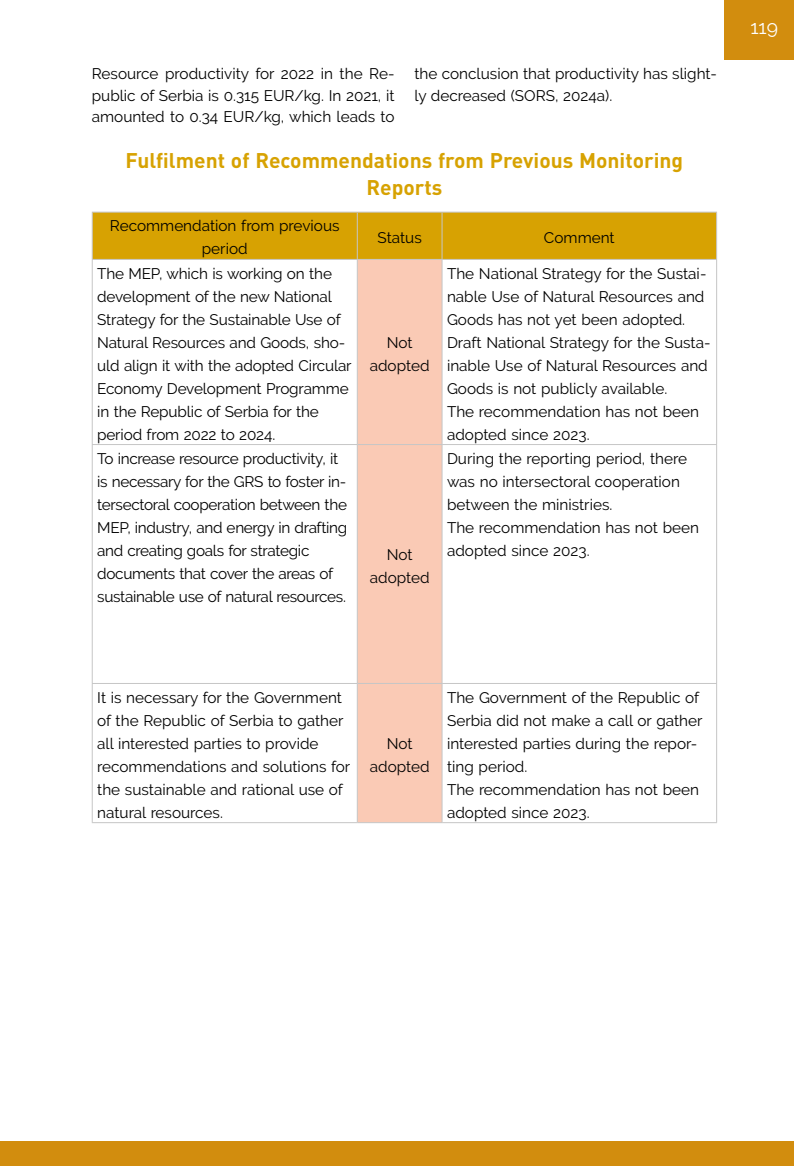
<style>
.page{position:relative;width:794px;height:1166px;background:#fff}
.page>*{position:absolute;margin:0;border:0;box-sizing:border-box;transform-origin:0 0}
.t1{font:700 21px/26.2px "DIN Pro";color:#d7a202;text-align:center}
.t2{font:19.25px "Raleway";color:#fff}
.t3{font:15.4px/22.9px "Raleway";color:#000}
.t4{font:15.4px/22.9px "Raleway";letter-spacing:-.02em;color:#000}
</style>
<div class="page">
<div style="left:724px;top:0;width:70px;height:60px;background:#d28d0e"></div>
<div style="left:0;top:1141px;width:794px;height:25px;background:#d28d0e"></div>
<div style="left:93px;top:213px;width:623px;height:46px;background:#d7a202"></div>
<div style="left:358px;top:260px;width:83px;height:562px;background:#facab5"></div>
<hr style="left:92px;top:212px;width:265px;height:1px;background:#c6c6c6">
<hr style="left:92px;top:213px;width:1px;height:46px;background:#c6c6c6">
<hr style="left:357px;top:212px;width:85px;height:1px;background:#c6c6c6">
<hr style="left:357px;top:213px;width:1px;height:46px;background:#c6c6c6">
<hr style="left:442px;top:212px;width:275px;height:1px;background:#c6c6c6">
<hr style="left:441px;top:213px;width:1px;height:46px;background:#c6c6c6">
<hr style="left:716px;top:213px;width:1px;height:46px;background:#c6c6c6">
<hr style="left:92px;top:259px;width:265px;height:1px;background:#c6c6c6">
<hr style="left:92px;top:260px;width:1px;height:184px;background:#c6c6c6">
<hr style="left:357px;top:259px;width:85px;height:1px;background:#c6c6c6">
<hr style="left:357px;top:260px;width:1px;height:184px;background:#c6c6c6">
<hr style="left:442px;top:259px;width:275px;height:1px;background:#c6c6c6">
<hr style="left:441px;top:260px;width:1px;height:184px;background:#c6c6c6">
<hr style="left:716px;top:260px;width:1px;height:184px;background:#c6c6c6">
<hr style="left:92px;top:444px;width:265px;height:1px;background:#c6c6c6">
<hr style="left:92px;top:445px;width:1px;height:238px;background:#c6c6c6">
<hr style="left:357px;top:444px;width:85px;height:1px;background:#c6c6c6">
<hr style="left:357px;top:445px;width:1px;height:238px;background:#c6c6c6">
<hr style="left:442px;top:444px;width:275px;height:1px;background:#c6c6c6">
<hr style="left:441px;top:445px;width:1px;height:238px;background:#c6c6c6">
<hr style="left:716px;top:445px;width:1px;height:238px;background:#c6c6c6">
<hr style="left:92px;top:683px;width:265px;height:1px;background:#c6c6c6">
<hr style="left:92px;top:684px;width:1px;height:138px;background:#c6c6c6">
<hr style="left:357px;top:683px;width:85px;height:1px;background:#c6c6c6">
<hr style="left:357px;top:684px;width:1px;height:138px;background:#c6c6c6">
<hr style="left:442px;top:683px;width:275px;height:1px;background:#c6c6c6">
<hr style="left:441px;top:684px;width:1px;height:138px;background:#c6c6c6">
<hr style="left:716px;top:684px;width:1px;height:138px;background:#c6c6c6">
<hr style="left:92px;top:822px;width:265px;height:1px;background:#c6c6c6">
<hr style="left:357px;top:822px;width:85px;height:1px;background:#c6c6c6">
<hr style="left:442px;top:822px;width:275px;height:1px;background:#c6c6c6">
<p class="t3" style="left:92px;top:63px;width:304px;line-height:21.7px;text-align:justify">Resource productivity for 2022 in the Re&shy;public of Serbia is 0.315 EUR/kg. In 2021, it amounted to 0.34 EUR/kg, which leads to</p>
<p class="t3" style="left:414px;top:63px;width:304px;line-height:21.7px">the conclusion that productivity has slight&shy;ly decreased (SORS, 2024a).</p>
<h1 class="t1" style="left:126px;top:147px;width:559px">Fulfilment of Recommendations from Previous Monitoring<br>Reports</h1>
<p class="t3" style="left:110px;top:214px;width:231px;text-align:center">Recommendation from previous period</p>
<p class="t3" style="left:377px;top:226px;width:46px">Status</p>
<p class="t3" style="left:544px;top:226px;width:72px">Comment</p>
<p class="t3" style="left:97px;top:262px;width:256px">The MEP, which is working on the development of the new National<br>Strategy for the Sustainable Use of<br>Natural Resources and Goods, sho&shy;uld align it with the adopted Circular<br>Economy Development Programme in the Republic of Serbia for the period from 2022 to 2024.</p>
<p class="t3" style="left:447px;top:262px;width:265px">The National Strategy for the Sustai&shy;nable Use of Natural Resources and<br>Goods has not yet been adopted.<br>Draft National Strategy for the Susta&shy;inable Use of Natural Resources and<br>Goods is not publicly available.<br>The recommendation has not been adopted since 2023.</p>
<p class="t3" style="left:370px;top:331px;width:61px;text-align:center">Not adopted</p>
<p class="t4" style="left:97px;top:447px;width:252px">To increase resource productivity, it is necessary for the GRS to foster in&shy;tersectoral cooperation between the MEP, industry, and energy in drafting and creating goals for strategic documents that cover the areas of sustainable use of natural resources.</p>
<p class="t3" style="left:370px;top:543px;width:61px;text-align:center">Not adopted</p>
<p class="t3" style="left:447px;top:447px;width:253px">During the reporting period, there was no intersectoral cooperation between the ministries.<br>The recommendation has not been adopted since 2023.</p>
<p class="t2" style="left:750px;top:16px;width:29px">119</p>
<p class="t3" style="left:97px;top:686px;width:255px">It is necessary for the Government of the Republic of Serbia to gather all interested parties to provide recommendations and solutions for the sustainable and rational use of natural resources.</p>
<p class="t3" style="left:370px;top:732px;width:61px;text-align:center">Not adopted</p>
<p class="t3" style="left:447px;top:686px;width:257px">The Government of the Republic of<br>Serbia did not make a call or gather interested parties during the repor&shy;ting period.<br>The recommendation has not been adopted since 2023.</p>
</div>
